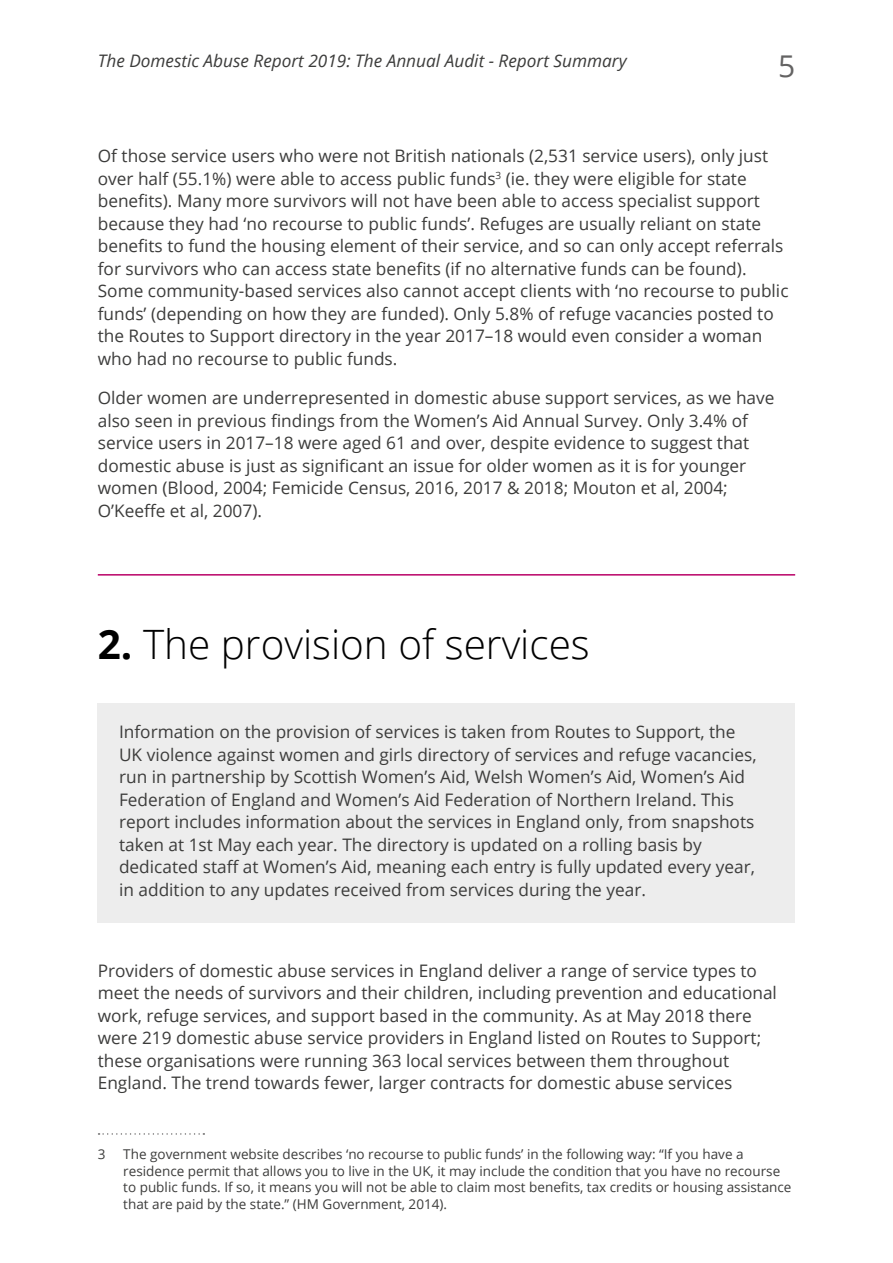
<style>
.page{position:relative;width:893px;height:1263px;background:#fff}
.page>*{position:absolute;margin:0;border:0;box-sizing:border-box;transform-origin:0 0}
.t1{font:300 40.5px "Open Sans";color:#000}
.t2{font:30px "Open Sans";color:#646363}
.t3{font:17.25px/22.5px "Open Sans";color:#3c3c3b}
.t4{font:italic 17.25px "Open Sans";color:#3c3c3b}
.t5{font:13.5px/16.5px "Open Sans";color:#3c3c3b}
.s1{font-weight:700}
</style>
<div class="page">
<svg style="left:99px;top:1133px;width:105px;height:2px"></svg>
<div style="left:98px;top:704px;width:697px;height:219px;background:#ededed"></div>
<hr style="left:98px;top:574px;width:697px;height:2px;background:#b90066">
<p class="t4" style="left:98px;top:54px;width:530px">The Domestic Abuse Report 2019: The Annual Audit - Report Summary</p>
<h2 class="t2" style="left:778px;top:54px;width:19px">5</h2>
<p class="t3" style="left:98px;top:146px;width:692px">Of those service users who were not British nationals (2,531 service users), only just over half (55.1%) were able to access public funds<sup>3</sup> (ie. they were eligible for state benefits). Many more survivors will not have been able to access specialist support because they had ‘no recourse to public funds’. Refuges are usually reliant on state benefits to fund the housing element of their service, and so can only accept referrals for survivors who can access state benefits (if no alternative funds can be found).<br>Some community-based services also cannot accept clients with ‘no recourse to public funds’ (depending on how they are funded). Only 5.8% of refuge vacancies posted to the Routes to Support directory in the year 2017–18 would even consider a woman who had no recourse to public funds.</p>
<p class="t3" style="left:98px;top:388px;width:678px">Older women are underrepresented in domestic abuse support services, as we have also seen in previous findings from the Women’s Aid Annual Survey. Only 3.4% of service users in 2017–18 were aged 61 and over, despite evidence to suggest that domestic abuse is just as significant an issue for older women as it is for younger women (Blood, 2004; Femicide Census, 2016, 2017 &amp; 2018; Mouton et al, 2004; O’Keeffe et al, 2007).</p>
<h1 class="t1" style="left:98px;top:628px;width:493px"><span class="s1">2.</span> The provision of services</h1>
<p class="t3" style="left:119px;top:722px;width:639px">Information on the provision of services is taken from Routes to Support, the UK violence against women and girls directory of services and refuge vacancies, run in partnership by Scottish Women’s Aid, Welsh Women’s Aid, Women’s Aid Federation of England and Women’s Aid Federation of Northern Ireland. This report includes information about the services in England only, from snapshots taken at 1st May each year. The directory is updated on a rolling basis by dedicated staff at Women’s Aid, meaning each entry is fully updated every year, in addition to any updates received from services during the year.</p>
<p class="t3" style="left:98px;top:961px;width:681px">Providers of domestic abuse services in England deliver a range of service types to meet the needs of survivors and their children, including prevention and educational work, refuge services, and support based in the community. As at May 2018 there were 219 domestic abuse service providers in England listed on Routes to Support; these organisations were running 363 local services between them throughout England. The trend towards fewer, larger contracts for domestic abuse services</p>
<p class="t5" style="left:98px;top:1148px;width:9px">3</p>
<p class="t5" style="left:123px;top:1148px;width:670px">The government website describes ‘no recourse to public funds’ in the following way: “If you have a residence permit that allows you to live in the UK, it may include the condition that you have no recourse to public funds. If so, it means you will not be able to claim most benefits, tax credits or housing assistance that are paid by the state.” (HM Government, 2014).</p>
</div>
